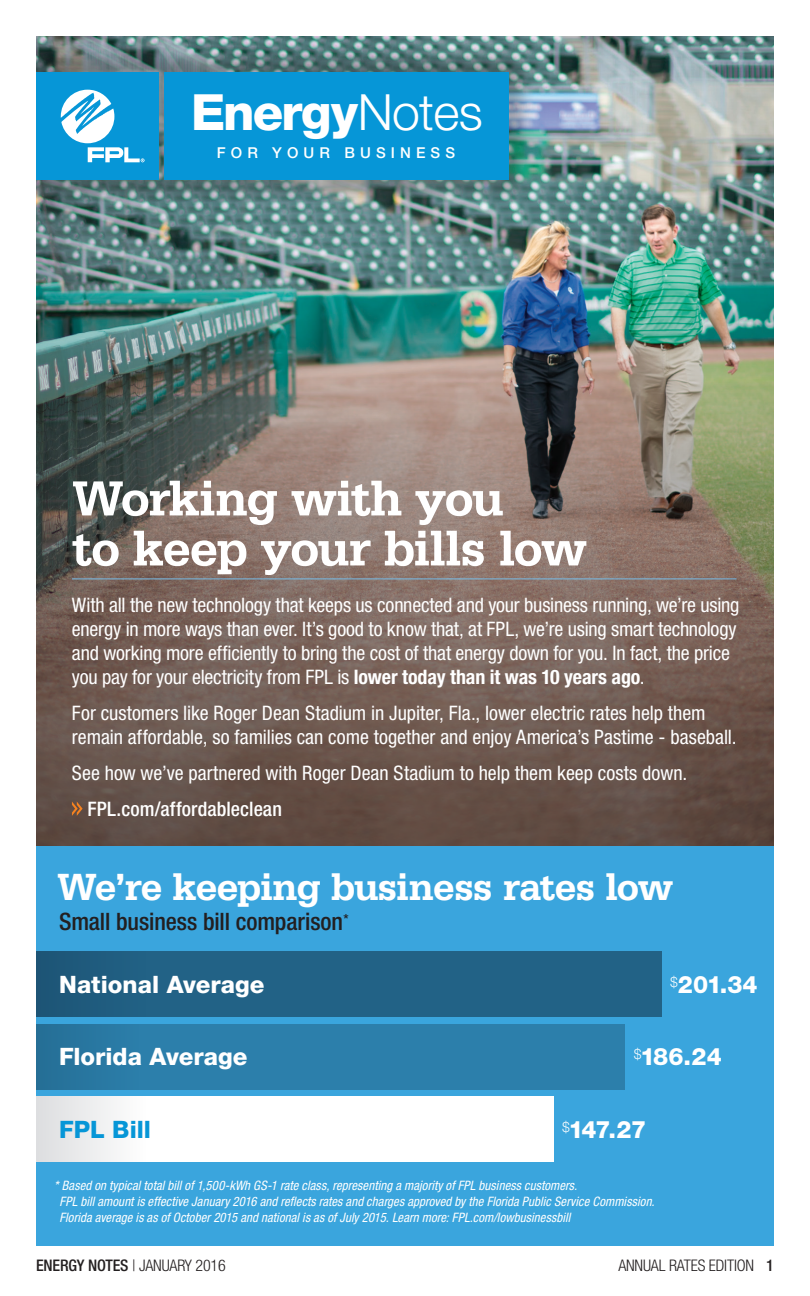
<style>
.page{position:relative;width:810px;height:1296px;background:#fff}
.page>*{position:absolute;margin:0;border:0;box-sizing:border-box;transform-origin:0 0}
.t1{font:700 52px/50px "Serifa Std";letter-spacing:-.035em;color:#fff}
.t2{font:800 50px "Helvetica Neue LT Std";letter-spacing:-.04em;color:#fff}
.t3{font:700 40px "Serifa Std";letter-spacing:-.03em;color:#fff}
.t4{font:800 24px "Helvetica Neue LT Std";color:#fff}
.t5{font:500 condensed 24px "Helvetica Neue LT Std";letter-spacing:-.005em;color:#231f20}
.t6{font:800 24px "Helvetica Neue LT Std";letter-spacing:-.005em;color:#0696d7}
.t7{font:condensed 20px/24px "Helvetica Neue LT Std";letter-spacing:-.005em;color:#fff}
.t8{font:500 condensed 20px "Helvetica Neue LT Std";letter-spacing:.005em;color:#fff}
.t9{font:300 condensed 16px "Helvetica Neue LT Std";letter-spacing:-.01em;color:#231f20}
.t10{font:500 15px "Helvetica Neue LT Std";letter-spacing:.34em;color:#fff}
.t11{font:italic condensed 13px/16px "Helvetica Neue LT Std";letter-spacing:.01em;color:#fff}
.s1{font-weight:300}
.s2{font-weight:700}
.s3{font-weight:500}
</style>
<div class="page">
<div style="left:36px;top:846px;width:738px;height:400px;background:#3aa5dd"></div>
<div style="left:32px;top:1097px;width:521px;height:65px;background:#fff"></div>
<div style="left:32px;top:1024px;width:593px;height:65px;background:#2c7fab"></div>
<div style="left:32px;top:952px;width:629px;height:65px;background:#226286"></div>
<div style="left:32px;top:1097px;width:113px;height:65px;background:linear-gradient(to right,#dbdcdf,#fefefe)"></div>
<div style="left:32px;top:1024px;width:107px;height:65px;background:#2876a0"></div>
<div style="left:32px;top:952px;width:113px;height:65px;background:#1f5a7d"></div>
<img style="left:36px;top:36px;width:738px;height:235px">
<img style="left:36px;top:271px;width:738px;height:575px">
<div style="left:10px;top:46px;width:526px;height:160px;background:#231f20;opacity:.3"></div>
<div style="left:36px;top:72px;width:123px;height:108px;background:#0696d7"></div>
<div style="left:164px;top:72px;width:345px;height:108px;background:#0696d7"></div>
<svg style="left:61px;top:90px;width:83px;height:72px"></svg>
<svg style="left:72px;top:801px;width:11px;height:15px"></svg>
<div style="left:0;top:4px;width:36px;height:1247px;background:#fff"></div>
<hr style="left:72px;top:578px;width:665px;height:1px;background:#78bde8">
<h2 class="t2" style="left:191px;top:82px;width:293px">Energy<span class="s1">Notes</span></h2>
<p class="t10" style="left:217px;top:144px;width:240px">FOR YOUR BUSINESS</p>
<h1 class="t1" style="left:72px;top:473px;width:517px">Working with you<br>to keep your bills low</h1>
<p class="t7" style="left:72px;top:593px;width:669px">With all the new technology that keeps us connected and your business running, we’re using energy in more ways than ever. It’s good to know that, at FPL, we’re using smart technology and working more efficiently to bring the cost of that energy down for you. In fact, the price you pay for your electricity from FPL is <span class="s2">lower today than it was 10 years ago</span>.</p>
<p class="t7" style="left:72px;top:701px;width:666px">For customers like Roger Dean Stadium in Jupiter, Fla., lower electric rates help them remain affordable, so families can come together and enjoy America’s Pastime - baseball.</p>
<p class="t7" style="left:72px;top:761px;width:617px">See how we’ve partnered with Roger Dean Stadium to help them keep costs down.</p>
<p class="t8" style="left:87px;top:797px;width:196px">FPL.com/affordableclean</p>
<h3 class="t3" style="left:57px;top:863px;width:618px">We’re keeping business rates low</h3>
<p class="t5" style="left:59px;top:907px;width:291px">Small business bill comparison<sup>*</sup></p>
<p class="t4" style="left:59px;top:970px;width:207px">National Average</p>
<p class="t4" style="left:670px;top:970px;width:89px"><sup>$</sup>201.34</p>
<p class="t4" style="left:59px;top:1042px;width:190px">Florida Average</p>
<p class="t4" style="left:634px;top:1042px;width:89px"><sup>$</sup>186.24</p>
<p class="t6" style="left:59px;top:1115px;width:93px">FPL Bill</p>
<p class="t4" style="left:562px;top:1115px;width:85px"><sup>$</sup>147.27</p>
<p class="t11" style="left:60px;top:1178px;width:597px;text-indent:-5px">* Based on typical total bill of 1,500-kWh GS-1 rate class, representing a majority of FPL business customers.<br>FPL bill amount is effective January 2016 and reflects rates and charges approved by the Florida Public Service Commission.<br>Florida average is as of October 2015 and national is as of July 2015. Learn more: FPL.com/lowbusinessbill</p>
<p class="t9" style="left:36px;top:1257px;width:191px"><span class="s3">ENERGY NOTES</span> | JANUARY 2016</p>
<p class="t9" style="left:618px;top:1257px;width:157px">ANNUAL RATES EDITION <span class="s3">1</span></p>
</div>
